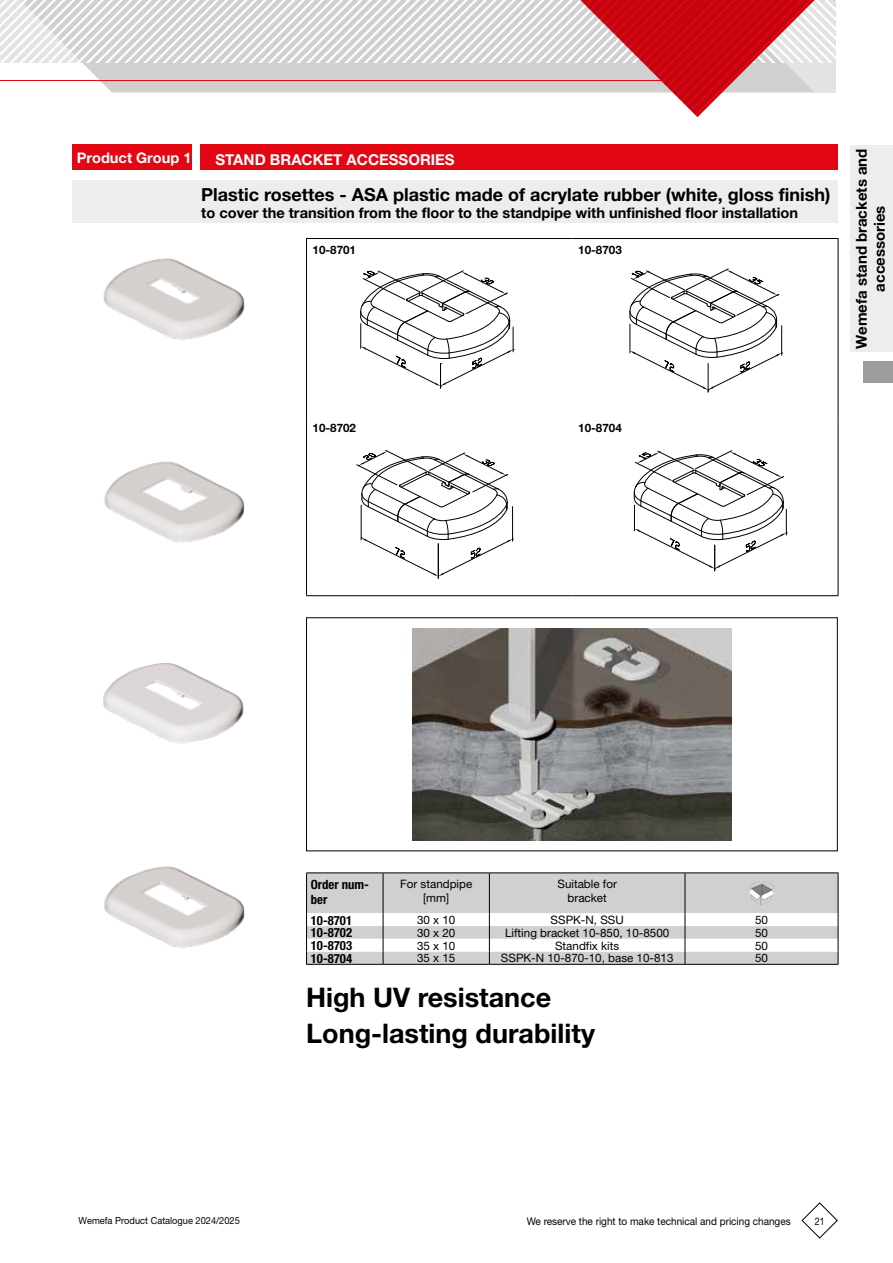
<style>
.page{position:relative;width:893px;height:1263px;background:#fff}
.page>*{position:absolute;margin:0;border:0;box-sizing:border-box;transform-origin:0 0}
.t1{font:700 27px/36px "Helvetica Neue";color:#000}
.t2{font:700 18px "Helvetica Neue";color:#000}
.t3{font:700 15px/18px "Helvetica Neue";color:#000;text-align:center}
.t4{font:700 15px "Helvetica Neue";color:#fff}
.t5{font:700 14.7px "Helvetica Neue";color:#000}
.t6{font:700 14.7px "Helvetica Neue";color:#fff}
.t7{font:700 condensed 12.75px/15.3px "Helvetica Neue";color:#000}
.t8{font:11.7px/14px "Helvetica Neue";color:#000;text-align:center}
.t9{font:700 11.7px "Helvetica Neue";color:#000}
.t10{font:10.5px "Helvetica Neue";color:#000;scale:.95 1}
.t11{font:10.5px "Helvetica Neue";color:#000;scale:.85 1}
.t12{font:9.75px "Helvetica Neue";color:#000;scale:.95 1}
</style>
<div class="page">
<div style="left:72px;top:145px;width:119px;height:25px;background:#e30613"></div>
<div style="left:200px;top:145px;width:638px;height:25px;background:#e30613"></div>
<svg style="left:801px;top:1202px;width:37px;height:37px"></svg>
<svg style="left:0;top:0;width:836px;height:117px"></svg>
<div style="left:850px;top:145px;width:43px;height:207px;background:#ededed"></div>
<hr style="left:306px;top:238px;width:266px;height:1px;background:#000">
<hr style="left:306px;top:239px;width:1px;height:178px;background:#000">
<hr style="left:572px;top:238px;width:266px;height:1px;background:#000">
<hr style="left:838px;top:239px;width:1px;height:178px;background:#000">
<hr style="left:306px;top:417px;width:1px;height:178px;background:#000">
<hr style="left:838px;top:417px;width:1px;height:178px;background:#000">
<hr style="left:306px;top:595px;width:266px;height:1px;background:#000">
<hr style="left:572px;top:595px;width:266px;height:1px;background:#000">
<img style="left:103px;top:258px;width:142px;height:82px">
<img style="left:104px;top:461px;width:141px;height:82px">
<img style="left:103px;top:663px;width:141px;height:81px">
<img style="left:104px;top:866px;width:141px;height:82px">
<svg style="left:360px;top:270px;width:154px;height:118px"></svg>
<hr style="left:438px;top:544px;width:1px;height:34px;background:#000">
<div style="left:306px;top:617px;width:532px;height:234px;border:1px solid #000"></div>
<img style="left:413px;top:628px;width:319px;height:213px">
<div style="left:72px;top:181px;width:766px;height:42px;background:#ededed"></div>
<div style="left:307px;top:873px;width:531px;height:40px;background:#d0d0d0"></div>
<hr style="left:306px;top:872px;width:77px;height:1px;background:#000">
<hr style="left:306px;top:873px;width:1px;height:40px;background:#000">
<hr style="left:383px;top:872px;width:106px;height:1px;background:#000">
<hr style="left:383px;top:873px;width:1px;height:40px;background:#000">
<hr style="left:489px;top:872px;width:196px;height:1px;background:#000">
<hr style="left:489px;top:873px;width:1px;height:40px;background:#000">
<hr style="left:685px;top:872px;width:153px;height:1px;background:#000">
<hr style="left:685px;top:873px;width:1px;height:40px;background:#000">
<hr style="left:838px;top:873px;width:1px;height:40px;background:#000">
<svg style="left:306px;top:913px;width:533px;height:51px"></svg>
<hr style="left:306px;top:964px;width:77px;height:1px;background:#000">
<hr style="left:383px;top:964px;width:106px;height:1px;background:#000">
<hr style="left:489px;top:964px;width:196px;height:1px;background:#000">
<hr style="left:685px;top:964px;width:153px;height:1px;background:#000">
<img style="left:748px;top:881px;width:27px;height:24px">
<div style="left:863px;top:361px;width:30px;height:22px;background:#9d9d9c"></div>
<svg style="left:356px;top:450px;width:158px;height:126px"></svg>
<svg style="left:629px;top:268px;width:154px;height:124px"></svg>
<svg style="left:634px;top:450px;width:153px;height:121px"></svg>
<p class="t6" style="left:77px;top:149px;width:116px">Product Group 1</p>
<p class="t4" style="left:215px;top:150px;width:241px">STAND BRACKET ACCESSORIES</p>
<h2 class="t2" style="left:201px;top:183px;width:631px">Plastic rosettes - ASA plastic made of acrylate rubber (white, gloss finish)</h2>
<p class="t5" style="left:201px;top:204px;width:598px">to cover the transition from the floor to the standpipe with unfinished floor installation</p>
<p class="t9" style="left:313px;top:242px;width:45px">10-8701</p>
<p class="t9" style="left:578px;top:242px;width:45px">10-8703</p>
<p class="t3" style="left:852px;top:348px;width:201px;rotate:-90deg">Wemefa stand brackets and accessories</p>
<p class="t9" style="left:313px;top:421px;width:45px">10-8702</p>
<p class="t9" style="left:578px;top:421px;width:45px">10-8704</p>
<p class="t12" style="left:78px;top:1215px;width:171px">Wemefa Product Catalogue 2024/2025</p>
<p class="t7" style="left:311px;top:877px;width:60px">Order num&shy;ber</p>
<p class="t8" style="left:400px;top:877px;width:74px">For standpipe [mm]</p>
<p class="t8" style="left:557px;top:877px;width:61px">Suitable for bracket</p>
<p class="t7" style="left:311px;top:912px;width:43px">10-8701</p>
<p class="t8" style="left:417px;top:913px;width:40px">30 x 10</p>
<p class="t8" style="left:551px;top:913px;width:75px">SSPK-N, SSU</p>
<p class="t8" style="left:755px;top:913px;width:14px">50</p>
<p class="t7" style="left:311px;top:925px;width:43px">10-8702</p>
<p class="t8" style="left:417px;top:926px;width:40px">30 x 20</p>
<p class="t8" style="left:505px;top:926px;width:166px">Lifting bracket 10-850, 10-8500</p>
<p class="t8" style="left:755px;top:926px;width:14px">50</p>
<p class="t7" style="left:311px;top:938px;width:43px">10-8703</p>
<p class="t8" style="left:417px;top:938px;width:40px">35 x 10</p>
<p class="t8" style="left:555px;top:938px;width:66px">Standfix kits</p>
<p class="t8" style="left:755px;top:938px;width:14px">50</p>
<p class="t7" style="left:311px;top:950px;width:43px">10-8704</p>
<p class="t8" style="left:417px;top:951px;width:40px">35 x 15</p>
<p class="t8" style="left:501px;top:951px;width:174px">SSPK-N 10-870-10, base 10-813</p>
<p class="t8" style="left:755px;top:951px;width:14px">50</p>
<h1 class="t1" style="left:306px;top:979px;width:290px">High UV resistance<br>Long-lasting durability</h1>
<p class="t10" style="left:527px;top:1215px;width:279px">We reserve the right to make technical and pricing changes</p>
<p class="t11" style="left:815px;top:1214px;width:13px">21</p>
</div>
